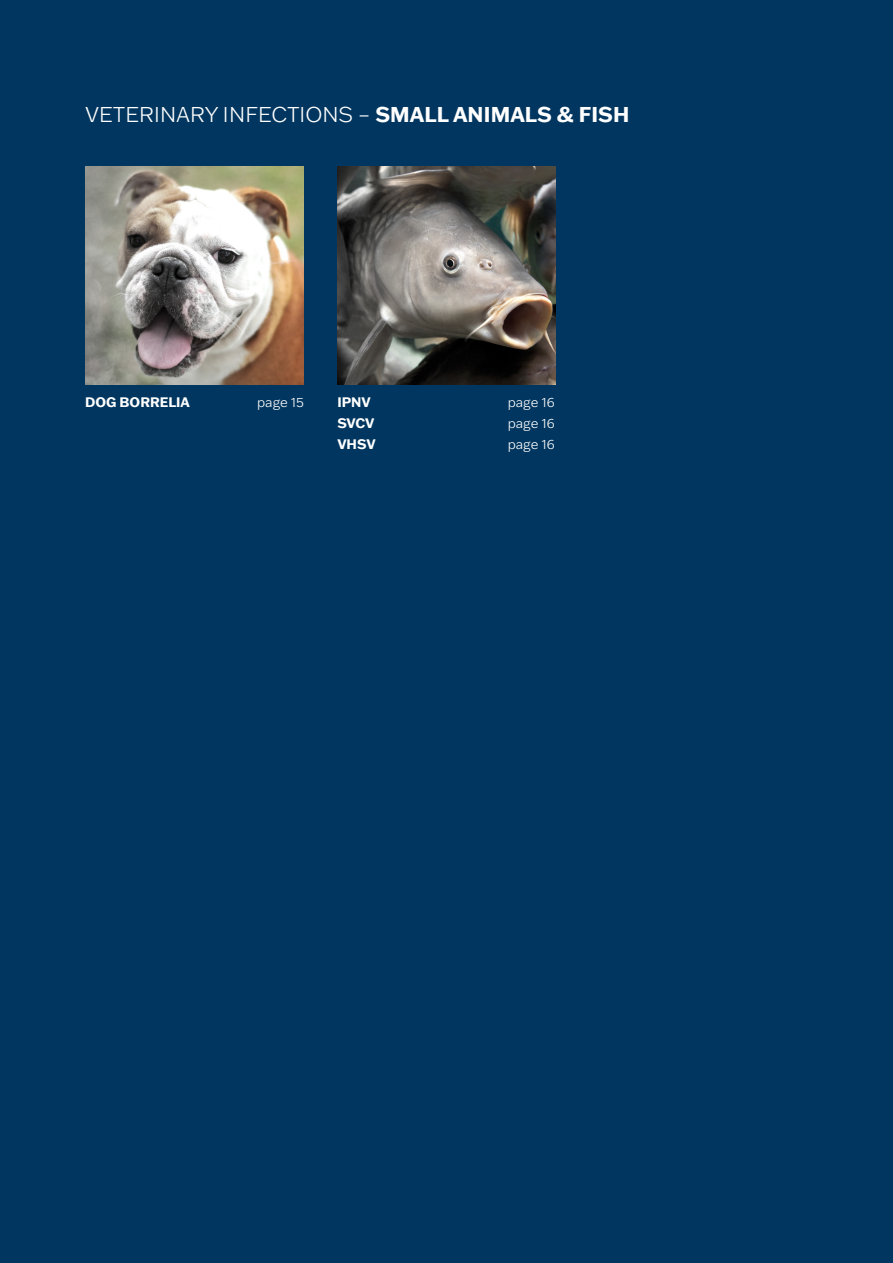
<style>
.page{position:relative;width:893px;height:1263px;background:#00365f}
.page>*{position:absolute;margin:0;border:0;box-sizing:border-box;transform-origin:0 0}
.t1{font:300 21px "Franklin Gothic ATF";color:#fff}
.t2{font:300 13.5px "Franklin Gothic ATF";color:#fff}
.t3{font:700 13.5px "Franklin Gothic ATF";color:#fff}
.s1{font-weight:700}
</style>
<div class="page">
<img style="left:85px;top:167px;width:218px;height:218px">
<img style="left:337px;top:167px;width:219px;height:218px">
<p class="t1" style="left:85px;top:101px;width:546px">VETERINARY INFECTIONS – <span class="s1">SMALL ANIMALS &amp; FISH</span></p>
<p class="t3" style="left:85px;top:393px;width:106px">DOG BORRELIA</p>
<p class="t2" style="left:257px;top:393px;width:48px">page 15</p>
<p class="t3" style="left:337px;top:393px;width:35px">IPNV</p>
<p class="t2" style="left:508px;top:393px;width:49px">page 16</p>
<p class="t3" style="left:337px;top:414px;width:39px">SVCV</p>
<p class="t2" style="left:508px;top:414px;width:49px">page 16</p>
<p class="t3" style="left:337px;top:435px;width:40px">VHSV</p>
<p class="t2" style="left:508px;top:435px;width:49px">page 16</p>
</div>
